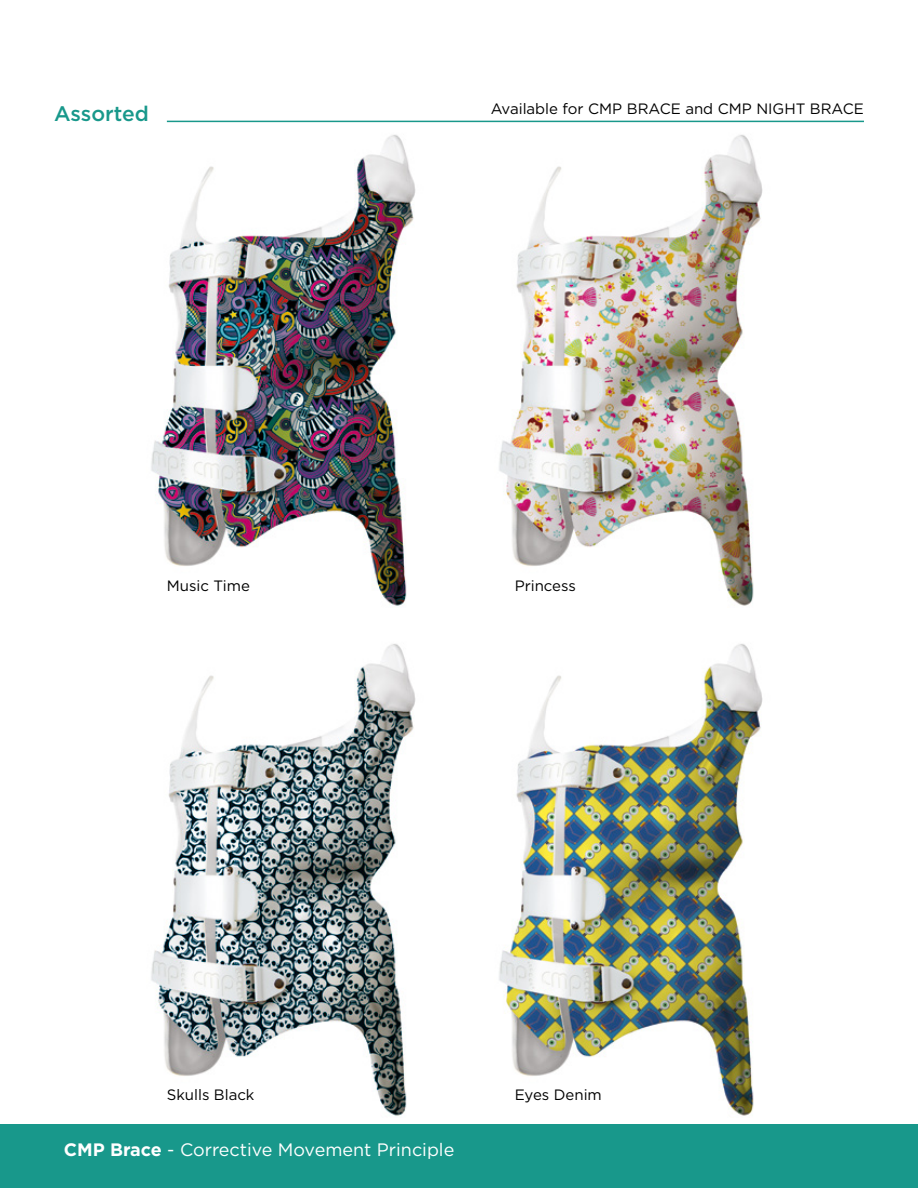
<style>
.page{position:relative;width:918px;height:1188px;background:#fff}
.page>*{position:absolute;margin:0;border:0;box-sizing:border-box;transform-origin:0 0}
.t1{font:500 21px "Gotham";color:#18988b}
.t2{font:18px "Gotham";color:#fff}
.t3{font:15px "Gotham";color:#000}
.s1{font-weight:700}
</style>
<div class="page">
<div style="left:0;top:1125px;width:918px;height:63px;background:#18988b"></div>
<hr style="left:167px;top:121px;width:697px;height:1px;background:#18988b">
<img style="left:151px;top:135px;width:265px;height:471px">
<img style="left:151px;top:644px;width:265px;height:472px">
<img style="left:499px;top:135px;width:264px;height:471px">
<img style="left:499px;top:644px;width:264px;height:472px">
<h1 class="t1" style="left:54px;top:101px;width:96px">Assorted</h1>
<p class="t3" style="left:167px;top:577px;width:85px">Music Time</p>
<p class="t3" style="left:491px;top:100px;width:375px">Available for CMP BRACE and CMP NIGHT BRACE</p>
<p class="t3" style="left:515px;top:577px;width:63px">Princess</p>
<p class="t3" style="left:167px;top:1086px;width:89px">Skulls Black</p>
<p class="t2" style="left:64px;top:1139px;width:392px"><span class="s1">CMP Brace</span> - Corrective Movement Principle</p>
<p class="t3" style="left:515px;top:1086px;width:89px">Eyes Denim</p>
</div>
